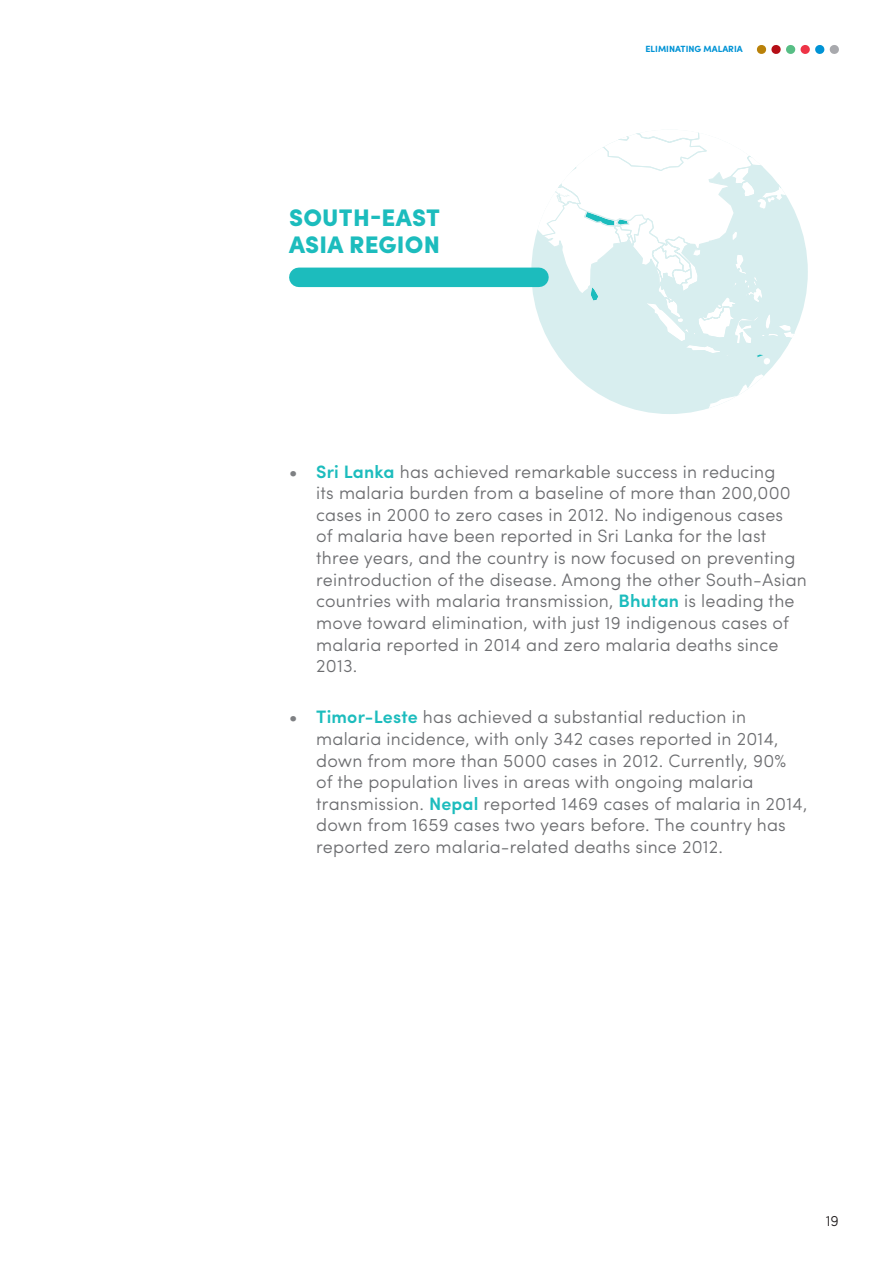
<style>
.page{position:relative;width:893px;height:1263px;background:#fff}
.page>*{position:absolute;margin:0;border:0;box-sizing:border-box;transform-origin:0 0}
.t1{font:900 24px/27px "Sofia Pro";letter-spacing:.01em;color:#1cbcbd}
.t2{font:300 18px/21.6px "Sofia Pro";letter-spacing:.01em;color:#6c6d70}
.t3{font:300 15px "Sofia Pro";color:#231f20}
.t4{font:700 9px "Sofia Pro";color:#0093d5}
.s1{font-weight:600;color:#7e8083}
.s2{font-weight:600;color:#1cbcbd}
</style>
<div class="page">
<svg style="left:815px;top:45px;width:24px;height:9px"></svg>
<div style="left:800px;top:45px;width:10px;height:9px;background:#ee3447;border-radius:50%"></div>
<svg style="left:756px;top:45px;width:40px;height:9px"></svg>
<svg style="left:586px;top:385px;width:166px;height:29px"></svg>
<svg style="left:531px;top:132px;width:277px;height:253px"></svg>
<div style="left:299px;top:268px;width:240px;height:19px;background:#1cbcbd"></div>
<p class="t1" style="left:289px;top:202px;width:153px">SOUTH-EAST<br>ASIA REGION</p>
<p class="t4" style="left:645px;top:42px;width:99px">ELIMINATING MALARIA</p>
<p class="t2" style="left:316px;top:459px;width:492px;text-indent:-27px"><span class="s1">•</span> <span class="s2">Sri Lanka</span> has achieved remarkable success in reducing<br>its malaria burden from a baseline of more than 200,000 cases in 2000 to zero cases in 2012. No indigenous cases<br>of malaria have been reported in Sri Lanka for the last three years, and the country is now focused on preventing reintroduction of the disease. Among the other South-Asian countries with malaria transmission, <span class="s2">Bhutan</span> is leading the move toward elimination, with just 19 indigenous cases of malaria reported in 2014 and zero malaria deaths since 2013.</p>
<p class="t2" style="left:316px;top:705px;width:493px;text-indent:-27px"><span class="s1">•</span> <span class="s2">Timor-Leste</span> has achieved a substantial reduction in malaria incidence, with only 342 cases reported in 2014, down from more than 5000 cases in 2012. Currently, 90%<br>of the population lives in areas with ongoing malaria transmission. <span class="s2">Nepal</span> reported 1469 cases of malaria in 2014, down from 1659 cases two years before. The country has reported zero malaria-related deaths since 2012.</p>
<p class="t3" style="left:826px;top:1209px;width:15px">19</p>
</div>
